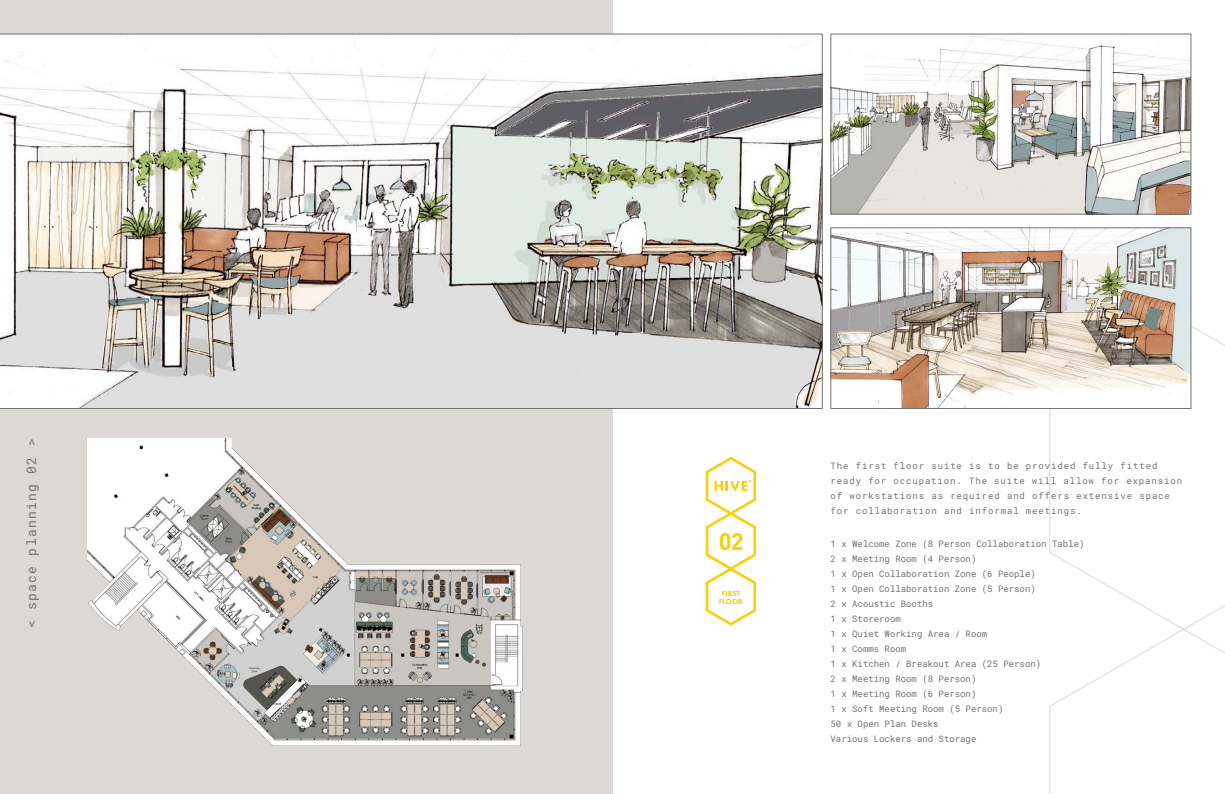
<style>
.page{position:relative;width:1225px;height:794px;background:#fff}
.page>*{position:absolute;margin:0;border:0;box-sizing:border-box;transform-origin:0 0}
.t1{font:700 23.7px "DIN";color:#fccd0a}
.t2{font:13px "Roboto Mono";letter-spacing:.1em;color:#717371}
.t3{font:9px "Roboto Mono";color:#717371}
.t4{font:9px/15px "Roboto Mono";letter-spacing:.1em;color:#717371}
.t5{font:800 7.6px "Futura PT";color:#fccd0a}
</style>
<div class="page">
<svg style="left:1049px;top:630px;width:176px;height:164px"></svg>
<svg style="left:1049px;top:320px;width:176px;height:310px"></svg>
<div style="left:0;top:0;width:612px;height:794px;background:#dcd8d5"></div>
<img style="left:87px;top:438px;width:436px;height:308px">
<svg style="left:705px;top:457px;width:51px;height:168px"></svg>
<img style="left:0;top:34px;width:822px;height:375px">
<img style="left:832px;top:36px;width:357px;height:176px">
<div style="left:830px;top:34px;width:361px;height:180px;border:1px solid #717371"></div>
<img style="left:832px;top:229px;width:357px;height:178px">
<div style="left:830px;top:227px;width:361px;height:182px;border:1px solid #717371"></div>
<p class="t2" style="left:23px;top:628px;width:191px;rotate:-90deg">&lt; space planning 02 &gt;</p>
<p class="t4" style="left:830px;top:458px;width:353px">The first floor suite is to be provided fully fitted ready for occupation. The suite will allow for expansion of workstations as required and offers extensive space for collaboration and informal meetings.</p>
<p class="t1" style="left:718px;top:526px;width:27px">02</p>
<p class="t3" style="left:830px;top:537px;width:255px">1 x Welcome Zone (8 Person Collaboration Table)</p>
<p class="t3" style="left:830px;top:552px;width:147px">2 x Meeting Room (4 Person)</p>
<p class="t3" style="left:830px;top:567px;width:207px">1 x Open Collaboration Zone (6 People)</p>
<p class="t3" style="left:830px;top:582px;width:207px">1 x Open Collaboration Zone (5 Person)</p>
<p class="t3" style="left:830px;top:597px;width:104px">2 x Acoustic Booths</p>
<p class="t3" style="left:830px;top:612px;width:72px">1 x Storeroom</p>
<p class="t3" style="left:830px;top:627px;width:158px">1 x Quiet Working Area / Room</p>
<p class="t3" style="left:830px;top:642px;width:77px">1 x Comms Room</p>
<p class="t3" style="left:830px;top:657px;width:212px">1 x Kitchen / Breakout Area (25 Person)</p>
<p class="t3" style="left:830px;top:672px;width:147px">2 x Meeting Room (8 Person)</p>
<p class="t3" style="left:830px;top:687px;width:147px">1 x Meeting Room (6 Person)</p>
<p class="t3" style="left:830px;top:702px;width:174px">1 x Soft Meeting Room (5 Person)</p>
<p class="t3" style="left:830px;top:717px;width:109px">50 x Open Plan Desks</p>
<p class="t3" style="left:830px;top:732px;width:147px">Various Lockers and Storage</p>
<p class="t5" style="left:721px;top:589px;width:20px">FIRST</p>
<p class="t5" style="left:719px;top:597px;width:25px">FLOOR</p>
</div>
